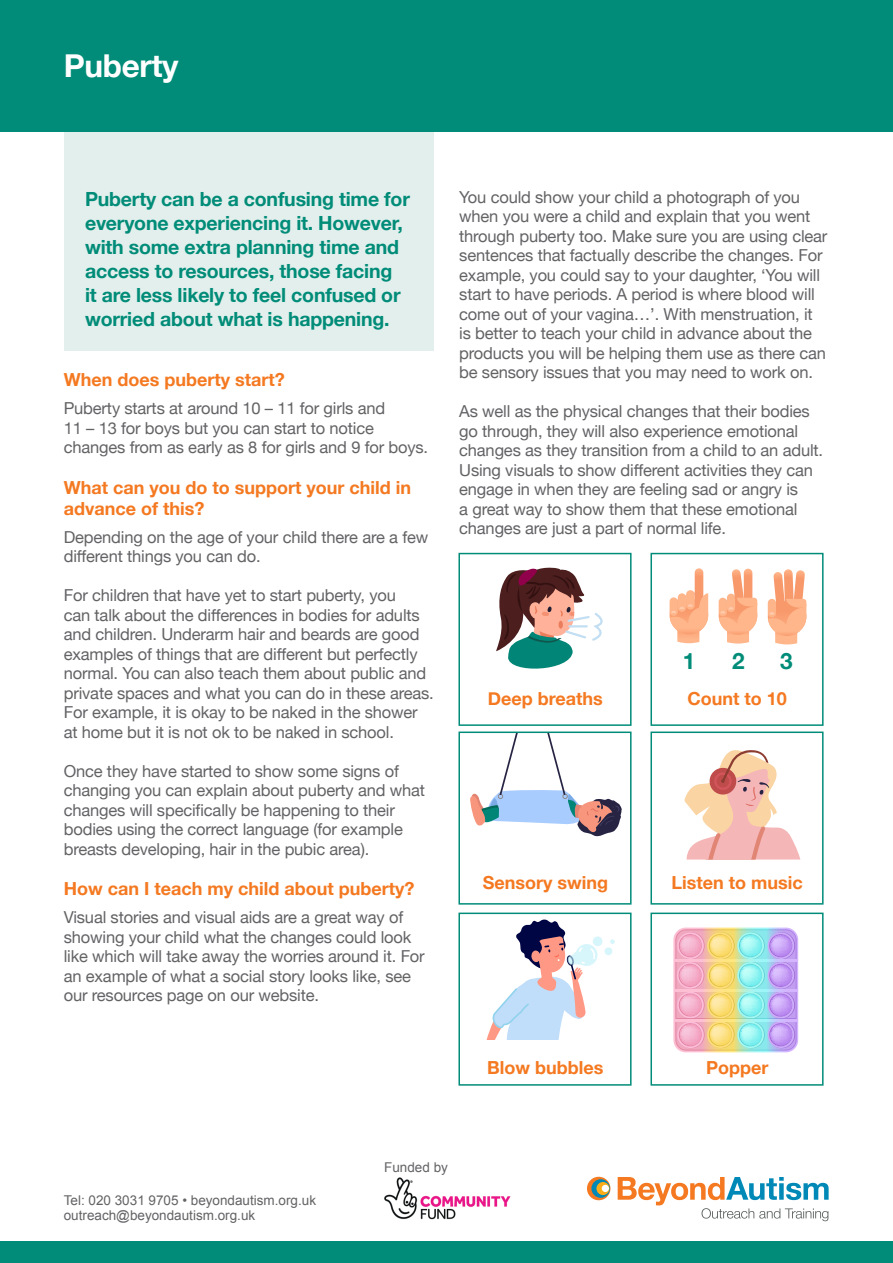
<style>
.page{position:relative;width:893px;height:1263px;background:#fff}
.page>*{position:absolute;margin:0;border:0;box-sizing:border-box;transform-origin:0 0}
.t1{font:700 31.5px "Helvetica Neue";letter-spacing:-.01em;color:#fff}
.t2{font:700 22.5px "Helvetica Neue";color:#008c78}
.t3{font:700 19.5px/24px "Helvetica Neue";letter-spacing:-.01em;color:#008c78}
.t4{font:700 18px/21px "Helvetica Neue";color:#f47921}
.t5{font:16.5px/19.5px "Helvetica Neue";letter-spacing:-.01em;color:#636366}
.t6{font:13.5px/15px "Arial";color:#636366}
</style>
<div class="page">
<div style="left:64px;top:131px;width:370px;height:220px;background:#e3efec"></div>
<div style="left:0;top:0;width:893px;height:132px;background:#008c78"></div>
<div style="left:0;top:1242px;width:893px;height:21px;background:#008c78"></div>
<div style="left:587px;top:1177px;width:23px;height:23px;background:#f47921;border-radius:50%"></div>
<svg style="left:591px;top:1179px;width:19px;height:19px"></svg>
<svg style="left:596px;top:1182px;width:13px;height:13px"></svg>
<div style="left:602px;top:1185px;width:7px;height:7px;background:#fff;border-radius:50%"></div>
<svg style="left:618px;top:1177px;width:211px;height:44px"></svg>
<img style="left:384px;top:1177px;width:127px;height:43px">
<div style="left:458px;top:553px;width:174px;height:173px;border:2px solid #008c78"></div>
<div style="left:458px;top:731px;width:174px;height:174px;border:2px solid #008c78"></div>
<div style="left:458px;top:912px;width:174px;height:174px;border:2px solid #008c78"></div>
<div style="left:650px;top:553px;width:174px;height:173px;border:2px solid #008c78"></div>
<div style="left:650px;top:731px;width:174px;height:174px;border:2px solid #008c78"></div>
<div style="left:650px;top:912px;width:174px;height:174px;border:2px solid #008c78"></div>
<svg style="left:673px;top:927px;width:125px;height:125px;background:#d0c5c6"></svg>
<svg style="left:676px;top:959px;width:120px;height:1px"></svg>
<svg style="left:675px;top:960px;width:122px;height:2px"></svg>
<svg style="left:676px;top:989px;width:120px;height:1px"></svg>
<svg style="left:675px;top:990px;width:122px;height:1px"></svg>
<svg style="left:675px;top:1019px;width:122px;height:2px"></svg>
<svg style="left:695px;top:568px;width:8px;height:36px"></svg>
<svg style="left:670px;top:591px;width:38px;height:52px"></svg>
<svg style="left:719px;top:569px;width:38px;height:74px"></svg>
<svg style="left:768px;top:569px;width:38px;height:75px"></svg>
<svg style="left:469px;top:733px;width:153px;height:104px"></svg>
<svg style="left:496px;top:567px;width:107px;height:102px"></svg>
<div style="left:593px;top:936px;width:9px;height:10px;background:#d7f6fb;border-radius:50%"></div>
<div style="left:604px;top:947px;width:8px;height:8px;background:#d7f6fb;border-radius:50%"></div>
<svg style="left:610px;top:939px;width:5px;height:5px"></svg>
<svg style="left:486px;top:919px;width:111px;height:121px"></svg>
<svg style="left:684px;top:750px;width:116px;height:109px"></svg>
<p class="t1" style="left:64px;top:42px;width:116px">Puberty</p>
<p class="t3" style="left:85px;top:188px;width:326px">Puberty can be a confusing time for everyone experiencing it. However, with some extra planning time and access to resources, those facing<br>it are less likely to feel confused or worried about what is happening.</p>
<p class="t4" style="left:64px;top:370px;width:223px">When does puberty start?</p>
<p class="t5" style="left:64px;top:399px;width:366px">Puberty starts at around 10 – 11 for girls and<br>11 – 13 for boys but you can start to notice changes from as early as 8 for girls and 9 for boys.</p>
<p class="t4" style="left:64px;top:477px;width:349px">What can you do to support your child in advance of this?</p>
<p class="t5" style="left:64px;top:528px;width:366px">Depending on the age of your child there are a few different things you can do.</p>
<p class="t5" style="left:64px;top:586px;width:371px">For children that have yet to start puberty, you<br>can talk about the differences in bodies for adults and children. Underarm hair and beards are good examples of things that are different but perfectly normal. You can also teach them about public and private spaces and what you can do in these areas.<br>For example, it is okay to be naked in the shower at home but it is not ok to be naked in school.</p>
<p class="t5" style="left:64px;top:762px;width:363px">Once they have started to show some signs of changing you can explain about puberty and what changes will specifically be happening to their bodies using the correct language (for example breasts developing, hair in the pubic area).</p>
<p class="t4" style="left:64px;top:879px;width:352px">How can I teach my child about puberty?</p>
<p class="t5" style="left:64px;top:908px;width:362px">Visual stories and visual aids are a great way of showing your child what the changes could look like which will take away the worries around it. For an example of what a social story looks like, see our resources page on our website.</p>
<p class="t5" style="left:459px;top:188px;width:370px">You could show your child a photograph of you when you were a child and explain that you went through puberty too. Make sure you are using clear sentences that factually describe the changes. For example, you could say to your daughter, ‘You will start to have periods. A period is where blood will come out of your vagina…’. With menstruation, it is better to teach your child in advance about the products you will be helping them use as there can be sensory issues that you may need to work on.</p>
<p class="t5" style="left:459px;top:403px;width:365px">As well as the physical changes that their bodies go through, they will also experience emotional changes as they transition from a child to an adult.<br>Using visuals to show different activities they can engage in when they are feeling sad or angry is<br>a great way to show them that these emotional changes are just a part of normal life.</p>
<p class="t4" style="left:488px;top:689px;width:117px">Deep breaths</p>
<p class="t2" style="left:683px;top:644px;width:14px">1</p>
<p class="t2" style="left:732px;top:644px;width:14px">2</p>
<p class="t2" style="left:780px;top:644px;width:14px">3</p>
<p class="t4" style="left:687px;top:689px;width:101px">Count to 10</p>
<p class="t4" style="left:483px;top:872px;width:127px">Sensory swing</p>
<p class="t4" style="left:671px;top:872px;width:133px">Listen to music</p>
<p class="t4" style="left:487px;top:1057px;width:118px">Blow bubbles</p>
<p class="t4" style="left:706px;top:1057px;width:64px">Popper</p>
<p class="t6" style="left:64px;top:1193px;width:254px">Tel: 020 3031 9705 • beyondautism.org.uk outreach@beyondautism.org.uk</p>
<p class="t6" style="left:384px;top:1159px;width:65px">Funded by</p>
</div>
